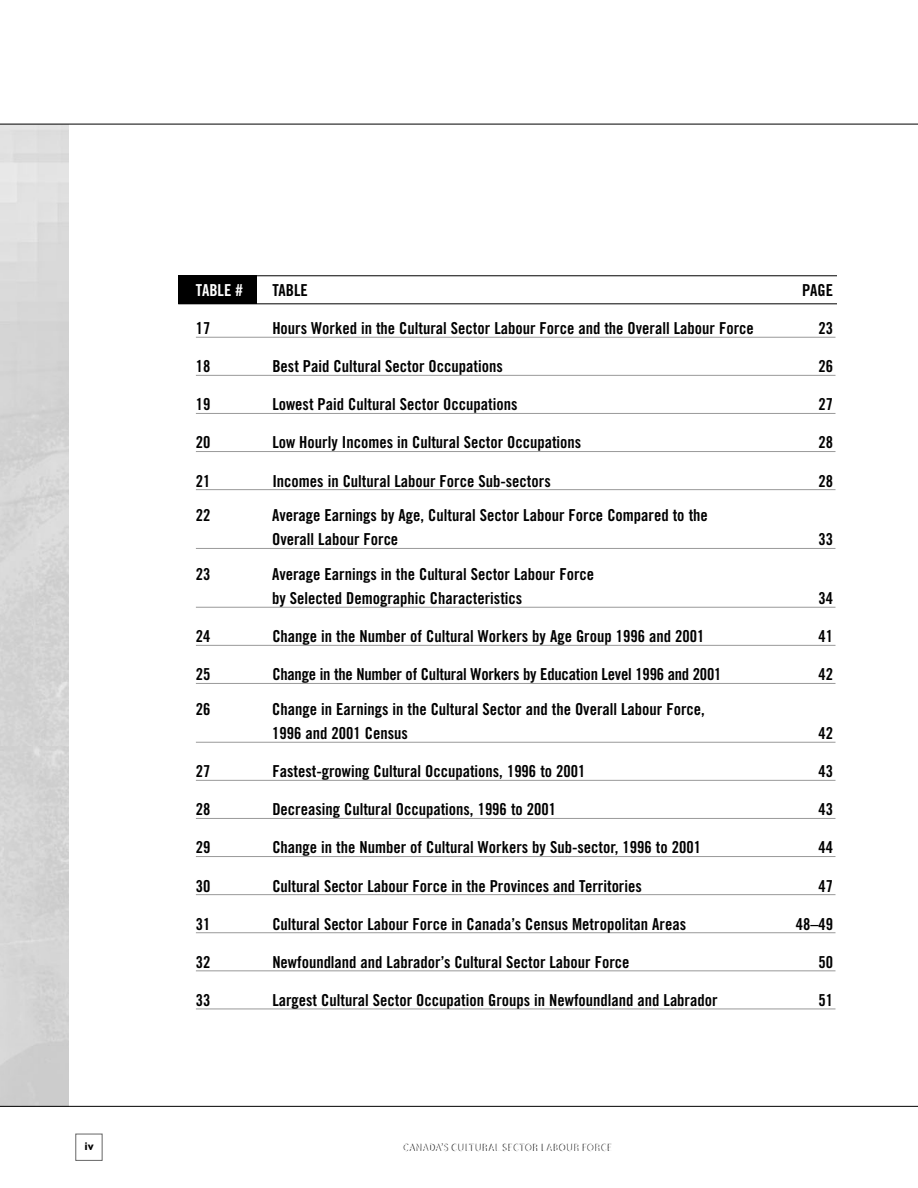
<style>
.page{position:relative;width:918px;height:1188px;background:#fff}
.page>*{position:absolute;margin:0;border:0;box-sizing:border-box;transform-origin:0 0}
.t1{font:16.5px/24px "Trade Gothic Bold Cond Twenty";color:#000}
.t2{font:16.5px "Trade Gothic Bold Cond Twenty";color:#fff}
.t3{font:700 12.75px "Bailey Sans ITC";color:#000}
.t4{font:12px "Bailey Sans ITC";color:#595959}
</style>
<div class="page">
<div style="left:75px;top:1134px;width:27px;height:27px;border:1px solid #666"></div>
<hr style="left:0;top:124px;width:918px;height:1px;background:#000">
<hr style="left:0;top:1106px;width:918px;height:1px;background:#000">
<div style="left:178px;top:276px;width:78px;height:28px;background:#000"></div>
<hr style="left:178px;top:275px;width:659px;height:1px;background:#000">
<hr style="left:178px;top:303px;width:659px;height:1px;background:#000">
<hr style="left:196px;top:337px;width:640px;height:1px;background:#999">
<hr style="left:196px;top:375px;width:640px;height:1px;background:#999">
<hr style="left:196px;top:413px;width:640px;height:1px;background:#999">
<hr style="left:196px;top:451px;width:640px;height:1px;background:#999">
<hr style="left:196px;top:489px;width:640px;height:1px;background:#999">
<hr style="left:196px;top:548px;width:640px;height:1px;background:#999">
<hr style="left:196px;top:607px;width:640px;height:1px;background:#999">
<hr style="left:196px;top:645px;width:640px;height:1px;background:#999">
<hr style="left:196px;top:683px;width:640px;height:1px;background:#999">
<hr style="left:196px;top:742px;width:640px;height:1px;background:#999">
<hr style="left:196px;top:780px;width:640px;height:1px;background:#999">
<hr style="left:196px;top:818px;width:640px;height:1px;background:#999">
<hr style="left:196px;top:856px;width:640px;height:1px;background:#999">
<hr style="left:196px;top:894px;width:640px;height:1px;background:#999">
<hr style="left:196px;top:932px;width:640px;height:1px;background:#999">
<hr style="left:196px;top:971px;width:640px;height:1px;background:#999">
<hr style="left:196px;top:1009px;width:640px;height:1px;background:#999">
<p class="t2" style="left:196px;top:284px;width:48px">TABLE #</p>
<p class="t1" style="left:272px;top:279px;width:37px">TABLE</p>
<p class="t1" style="left:802px;top:279px;width:33px">PAGE</p>
<p class="t1" style="left:196px;top:318px;width:16px">17</p>
<p class="t1" style="left:272px;top:318px;width:483px">Hours Worked in the Cultural Sector Labour Force and the Overall Labour Force</p>
<p class="t1" style="left:819px;top:318px;width:16px">23</p>
<p class="t1" style="left:196px;top:356px;width:16px">18</p>
<p class="t1" style="left:272px;top:356px;width:232px">Best Paid Cultural Sector Occupations</p>
<p class="t1" style="left:819px;top:356px;width:16px">26</p>
<p class="t1" style="left:196px;top:394px;width:16px">19</p>
<p class="t1" style="left:272px;top:394px;width:247px">Lowest Paid Cultural Sector Occupations</p>
<p class="t1" style="left:819px;top:394px;width:16px">27</p>
<p class="t1" style="left:196px;top:432px;width:16px">20</p>
<p class="t1" style="left:272px;top:432px;width:311px">Low Hourly Incomes in Cultural Sector Occupations</p>
<p class="t1" style="left:819px;top:432px;width:16px">28</p>
<p class="t1" style="left:196px;top:470px;width:16px">21</p>
<p class="t1" style="left:272px;top:470px;width:280px">Incomes in Cultural Labour Force Sub-sectors</p>
<p class="t1" style="left:819px;top:470px;width:16px">28</p>
<p class="t1" style="left:196px;top:505px;width:16px">22</p>
<p class="t1" style="left:272px;top:505px;width:437px">Average Earnings by Age, Cultural Sector Labour Force Compared to the<br>Overall Labour Force</p>
<p class="t1" style="left:819px;top:529px;width:16px">33</p>
<p class="t1" style="left:196px;top:564px;width:16px">23</p>
<p class="t1" style="left:272px;top:564px;width:324px">Average Earnings in the Cultural Sector Labour Force by Selected Demographic Characteristics</p>
<p class="t1" style="left:819px;top:588px;width:16px">34</p>
<p class="t1" style="left:196px;top:626px;width:16px">24</p>
<p class="t1" style="left:272px;top:626px;width:434px">Change in the Number of Cultural Workers by Age Group 1996 and 2001</p>
<p class="t1" style="left:819px;top:626px;width:16px">41</p>
<p class="t1" style="left:196px;top:664px;width:16px">25</p>
<p class="t1" style="left:272px;top:664px;width:451px">Change in the Number of Cultural Workers by Education Level 1996 and 2001</p>
<p class="t1" style="left:819px;top:664px;width:16px">42</p>
<p class="t1" style="left:196px;top:699px;width:16px">26</p>
<p class="t1" style="left:272px;top:699px;width:434px">Change in Earnings in the Cultural Sector and the Overall Labour Force,<br>1996 and 2001 Census</p>
<p class="t1" style="left:819px;top:723px;width:16px">42</p>
<p class="t1" style="left:196px;top:761px;width:16px">27</p>
<p class="t1" style="left:272px;top:761px;width:315px">Fastest-growing Cultural Occupations, 1996 to 2001</p>
<p class="t1" style="left:819px;top:761px;width:16px">43</p>
<p class="t1" style="left:196px;top:799px;width:16px">28</p>
<p class="t1" style="left:272px;top:799px;width:285px">Decreasing Cultural Occupations, 1996 to 2001</p>
<p class="t1" style="left:819px;top:799px;width:16px">43</p>
<p class="t1" style="left:196px;top:837px;width:16px">29</p>
<p class="t1" style="left:272px;top:837px;width:430px">Change in the Number of Cultural Workers by Sub-sector, 1996 to 2001</p>
<p class="t1" style="left:819px;top:837px;width:16px">44</p>
<p class="t1" style="left:196px;top:875px;width:16px">30</p>
<p class="t1" style="left:272px;top:875px;width:371px">Cultural Sector Labour Force in the Provinces and Territories</p>
<p class="t1" style="left:819px;top:875px;width:16px">47</p>
<p class="t1" style="left:196px;top:913px;width:16px">31</p>
<p class="t1" style="left:272px;top:913px;width:415px">Cultural Sector Labour Force in Canada’s Census Metropolitan Areas</p>
<p class="t1" style="left:796px;top:913px;width:39px">48–49</p>
<p class="t1" style="left:196px;top:951px;width:16px">32</p>
<p class="t1" style="left:272px;top:951px;width:359px">Newfoundland and Labrador’s Cultural Sector Labour Force</p>
<p class="t1" style="left:819px;top:951px;width:16px">50</p>
<p class="t1" style="left:196px;top:989px;width:16px">33</p>
<p class="t1" style="left:272px;top:989px;width:447px">Largest Cultural Sector Occupation Groups in Newfoundland and Labrador</p>
<p class="t1" style="left:819px;top:989px;width:16px">51</p>
<p class="t3" style="left:85px;top:1141px;width:11px">iv</p>
<p class="t4" style="left:403px;top:1142px;width:211px">CANADA’S CULTURAL SECTOR LABOUR FORCE</p>
</div>
